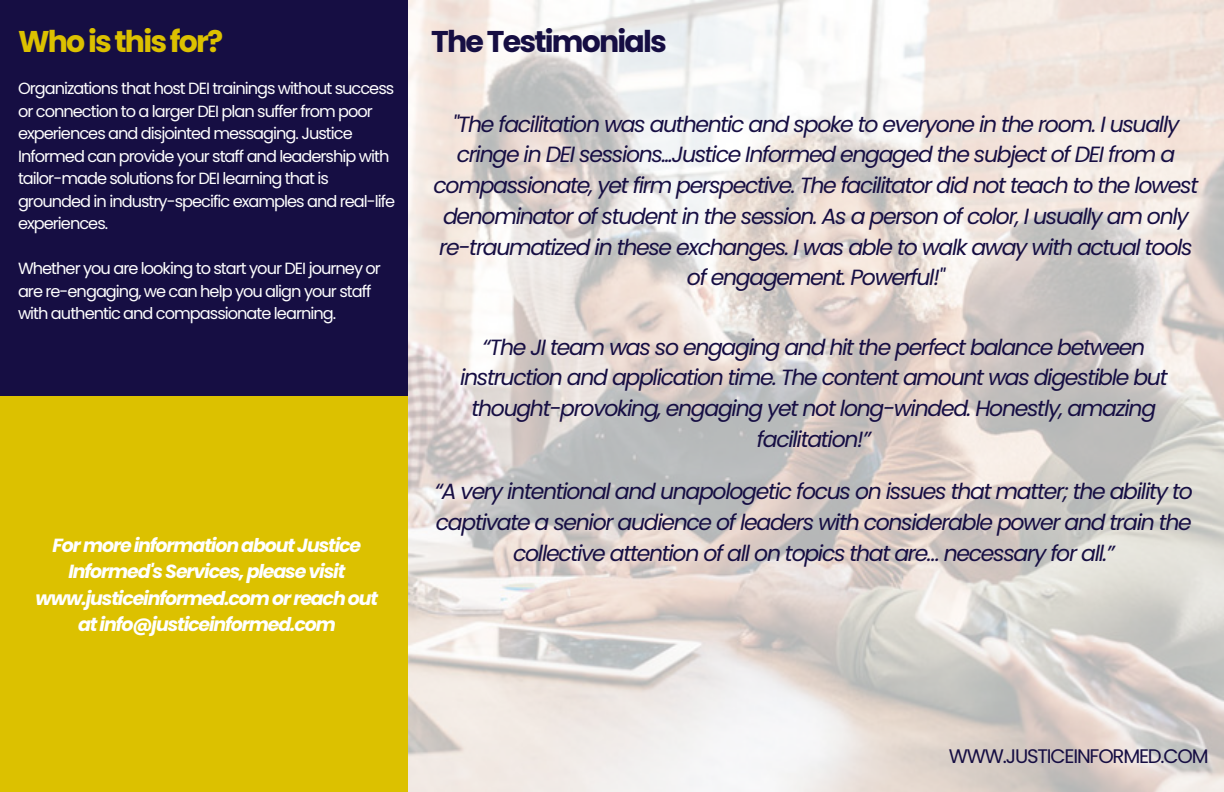
<style>
.page{position:relative;width:1224px;height:792px;background:#fff}
.page>*{position:absolute;margin:0;border:0;box-sizing:border-box;transform-origin:0 0}
.t1{font:700 30px "Poppins";letter-spacing:-.06em;color:#160e43}
.t2{font:700 30px "Poppins";letter-spacing:-.06em;color:#dcc100}
.t3{font:italic 22px/30.8px "Poppins";letter-spacing:-.06em;color:#160e43;text-align:center}
.t4{font:19.6px "Poppins";letter-spacing:-.06em;color:#160e43}
.t5{font:italic 700 19px/26.2px "Poppins";letter-spacing:-.06em;color:#fff;text-align:center}
.t6{font:16.2px/22.5px "Poppins";letter-spacing:-.06em;color:#fff}
</style>
<div class="page">
<div style="left:1px;top:0;width:407px;height:792px;background:#160e43"></div>
<img style="left:408px;top:0;width:816px;height:792px">
<div style="left:0;top:396px;width:408px;height:396px;background:#dcc100"></div>
<p class="t2" style="left:18px;top:21px;width:207px">Whoisthisfor?</p>
<p class="t1" style="left:431px;top:21px;width:237px">TheTestimonials</p>
<p class="t6" style="left:18px;top:77px;width:379px">Organizations that host DEI trainings without success or connection to a larger DEI plan suffer from poor experiences and disjointed messaging. Justice Informed can provide your staff and leadership with tailor-made solutions for DEI learning that is grounded in industry-specific examples and real-life experiences.</p>
<p class="t6" style="left:18px;top:257px;width:364px">Whether you are looking to start your DEI journey or are re-engaging, we can help you align your staff with authentic and compassionate learning.</p>
<p class="t5" style="left:36px;top:532px;width:344px">For more information about Justice Informed's Services, please visit www.justiceinformed.com or reach out at info@justiceinformed.com</p>
<p class="t3" style="left:434px;top:109px;width:766px">"The facilitation was authentic and spoke to everyone in the room. I usually cringe in DEI sessions...Justice Informed engaged the subject of DEI from a compassionate, yet firm perspective. The facilitator did not teach to the lowest denominator of student in the session. As a person of color, I usually am only re-traumatized in these exchanges. I was able to walk away with actual tools of engagement. Powerful!"</p>
<p class="t3" style="left:460px;top:332px;width:709px">“The JI team was so engaging and hit the perfect balance between instruction and application time. The content amount was digestible but thought-provoking, engaging yet not long-winded. Honestly, amazing facilitation!”</p>
<p class="t3" style="left:435px;top:476px;width:760px">“A very intentional and unapologetic focus on issues that matter; the ability to captivate a senior audience of leaders with considerable power and train the collective attention of all on topics that are… necessary for all.”</p>
<p class="t4" style="left:949px;top:742px;width:261px">WWW.JUSTICEINFORMED.COM</p>
</div>
